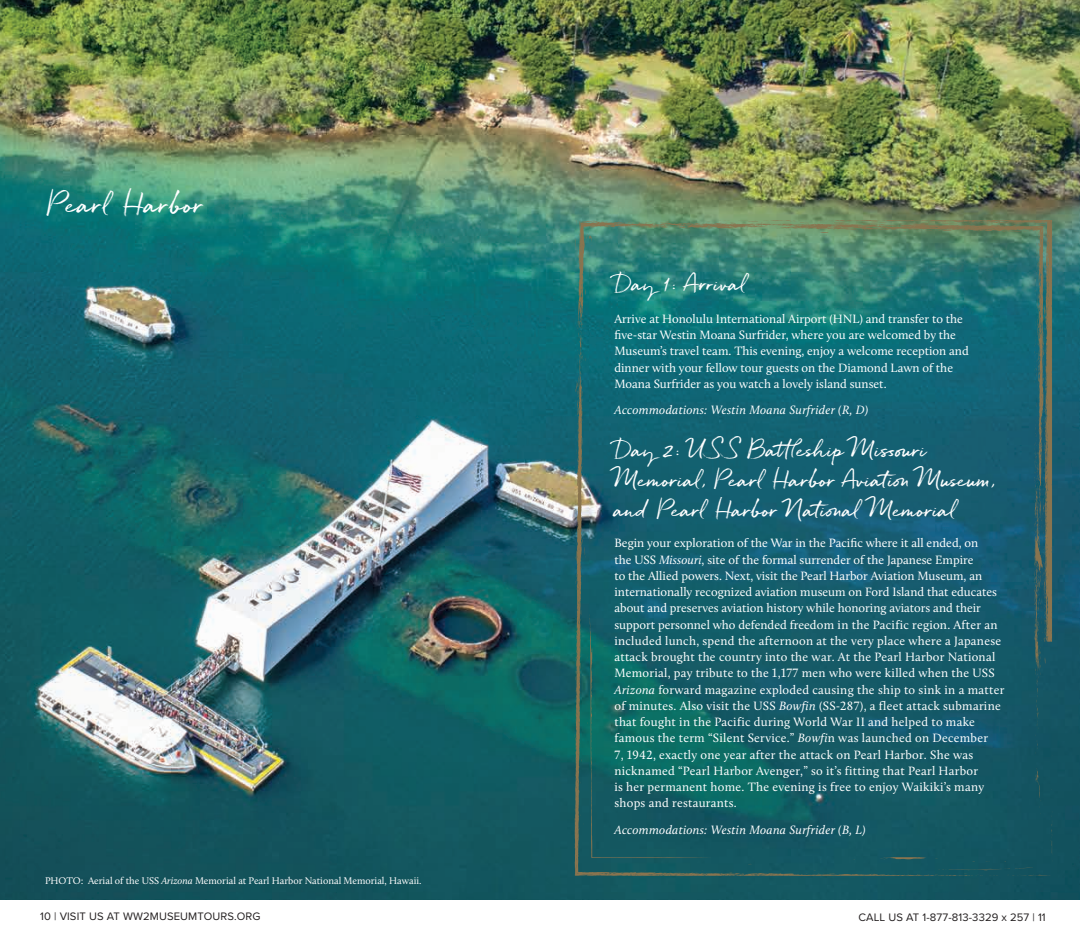
<style>
.page{position:relative;width:1080px;height:945px;background:#fff}
.page>*{position:absolute;margin:0;border:0;box-sizing:border-box;transform-origin:0 0}
.t1{font:25px "Quickbrush";letter-spacing:.02em;color:#fff}
.t2{font:20px/30px "Quickbrush";color:#fff}
.t3{font:20px "Quickbrush";letter-spacing:.02em;color:#fff}
.t4{font:12.5px/16.2px "Calluna";letter-spacing:.02em;color:#fff}
.t5{font:12.5px/16.2px "Calluna";color:#fff}
.t6{font:italic 12.5px "Calluna";letter-spacing:.02em;color:#fff}
.t7{font:11.25px "Proxima Nova";letter-spacing:.01em;color:#231f20}
.t8{font:10px "Calluna";color:#fff}
.s1{font-style:italic}
</style>
<div class="page">
<img style="left:0;top:0;width:1080px;height:900px">
<svg style="left:575px;top:220px;width:477px;height:656px;background:#1a646d"></svg>
<h1 class="t1" style="left:46px;top:188px;width:160px">Pearl Harbor</h1>
<h2 class="t3" style="left:614px;top:272px;width:134px">Day 1: Arrival</h2>
<p class="t5" style="left:614px;top:310px;width:356px">Arrive at Honolulu International Airport (HNL) and transfer to the five-star Westin Moana Surfrider, where you are welcomed by the Museum’s travel team. This evening, enjoy a welcome reception and dinner with your fellow tour guests on the Diamond Lawn of the Moana Surfrider as you watch a lovely island sunset.</p>
<p class="t6" style="left:614px;top:402px;width:255px">Accommodations: Westin Moana Surfrider (R, D)</p>
<h2 class="t2" style="left:614px;top:434px;width:383px">Day 2: USS Battleship Missouri<br>Memorial, Pearl Harbor Aviation Museum, and Pearl Harbor National Memorial</h2>
<p class="t4" style="left:614px;top:535px;width:392px">Begin your exploration of the War in the Pacific where it all ended, on<br>the USS <span class="s1">Missouri</span>, site of the formal surrender of the Japanese Empire<br>to the Allied powers. Next, visit the Pearl Harbor Aviation Museum, an internationally recognized aviation museum on Ford Island that educates about and preserves aviation history while honoring aviators and their support personnel who defended freedom in the Pacific region. After an included lunch, spend the afternoon at the very place where a Japanese attack brought the country into the war. At the Pearl Harbor National Memorial, pay tribute to the 1,177 men who were killed when the USS <span class="s1">Arizona</span> forward magazine exploded causing the ship to sink in a matter of minutes. Also visit the USS <span class="s1">Bowfin</span> (SS-287), a fleet attack submarine that fought in the Pacific during World War II and helped to make famous the term “Silent Service.” <span class="s1">Bowfi</span>n was launched on December<br>7, 1942, exactly one year after the attack on Pearl Harbor. She was nicknamed “Pearl Harbor Avenger,” so it’s fitting that Pearl Harbor<br>is her permanent home. The evening is free to enjoy Waikiki’s many shops and restaurants.</p>
<p class="t6" style="left:614px;top:822px;width:253px">Accommodations: Westin Moana Surfrider (B, L)</p>
<p class="t8" style="left:45px;top:875px;width:378px">PHOTO: Aerial of the USS <span class="s1">Arizona</span> Memorial at Pearl Harbor National Memorial, Hawaii.</p>
<p class="t7" style="left:40px;top:908px;width:222px">10 | VISIT US AT WW2MUSEUMTOURS.ORG</p>
<p class="t7" style="left:859px;top:909px;width:189px">CALL US AT 1-877-813-3329 x 257 | 11</p>
</div>
